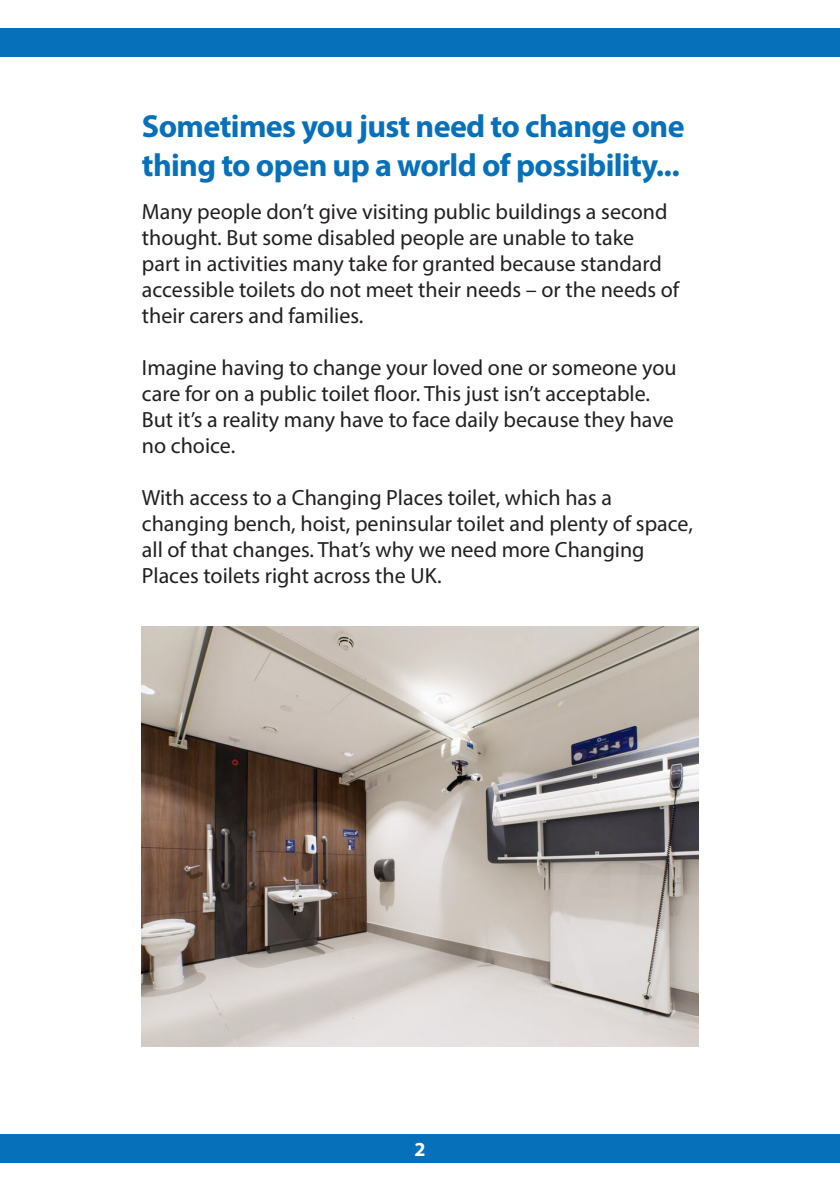
<style>
.page{position:relative;width:840px;height:1191px;background:#fff}
.page>*{position:absolute;margin:0;border:0;box-sizing:border-box;transform-origin:0 0}
.Heading_1{font:700 32px/38.4px "Myriad Pro";letter-spacing:-.02em;color:#0671ba}
.Body{font:22px/26px "Myriad Pro";color:#231f20}
.t1{font:700 20px "Myriad Pro";color:#fff}
</style>
<div class="page">
<div style="left:0;top:28px;width:839px;height:29px;background:#0671ba"></div>
<div style="left:0;top:1134px;width:839px;height:28px;background:#0671ba"></div>
<img style="left:142px;top:626px;width:555px;height:420px">
<p class="Heading_1" style="left:142px;top:106px;width:544px">Sometimes you just need to change one thing to open up a world of possibility...</p>
<p class="Body" style="left:142px;top:198px;width:538px">Many people don’t give visiting public buildings a second thought. But some disabled people are unable to take<br>part in activities many take for granted because standard accessible toilets do not meet their needs – or the needs of their carers and families.</p>
<p class="Body" style="left:142px;top:354px;width:536px">Imagine having to change your loved one or someone you care for on a public toilet floor. This just isn’t acceptable.<br>But it’s a reality many have to face daily because they have no choice.</p>
<p class="Body" style="left:142px;top:484px;width:552px">With access to a Changing Places toilet, which has a changing bench, hoist, peninsular toilet and plenty of space, all of that changes. That’s why we need more Changing Places toilets right across the UK.</p>
<p class="t1" style="left:414px;top:1136px;width:13px">2</p>
</div>
